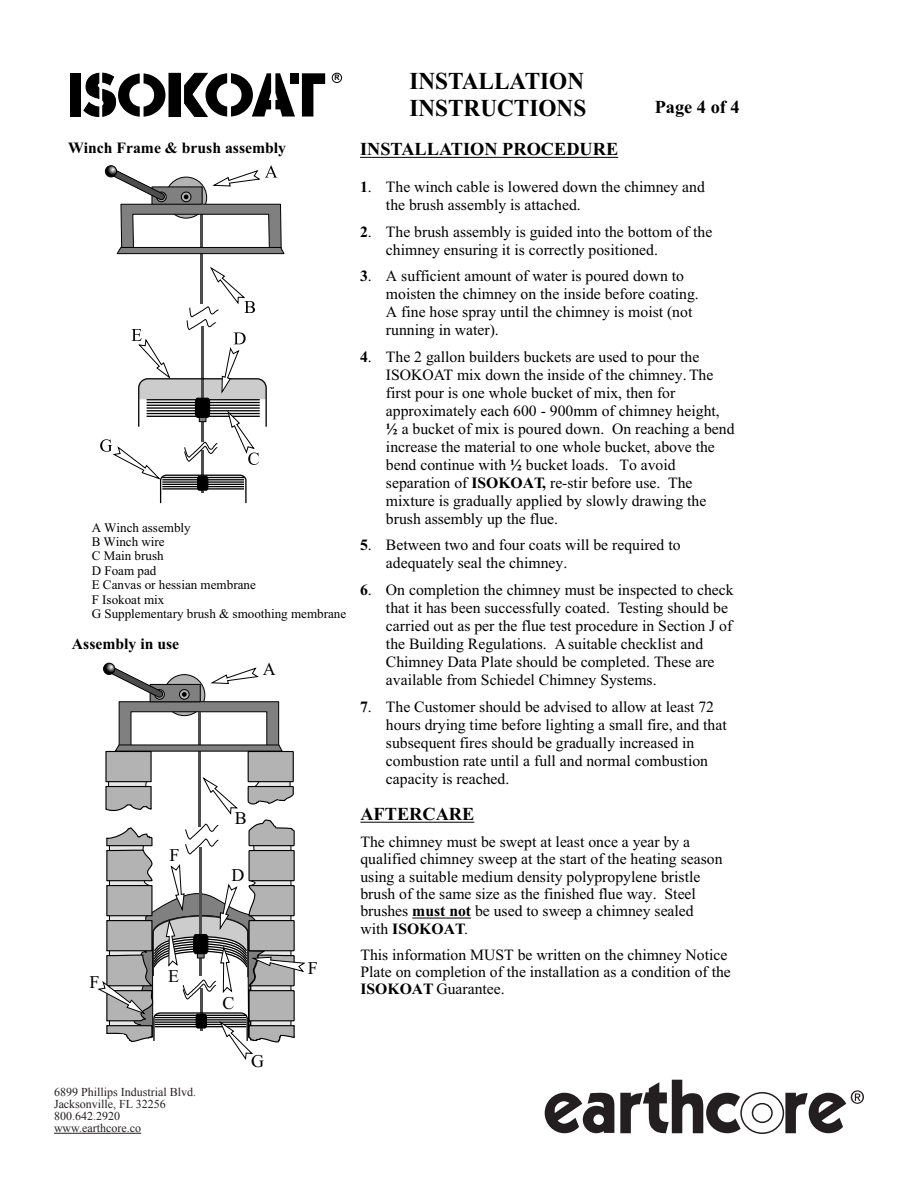
<style>
.page{position:relative;width:918px;height:1188px;background:#fff}
.page>*{position:absolute;margin:0;border:0;box-sizing:border-box;transform-origin:0 0}
.t1{font:700 60.6px "Futura Md BT";color:#000;scale:.91 1}
.t2{font:700 24.3px/27px "Times New Roman";color:#000;scale:.96 1}
.t3{font:700 18.3px "Times New Roman";color:#000}
.t4{font:18px "Times New Roman";color:#000}
.t5{font:15.75px/18px "Times New Roman";color:#000}
.t6{font:700 15.75px "Times New Roman";color:#000}
.t7{font:13.05px/14.5px "Times New Roman";color:#000}
.t8{font:700 13.05px "Times New Roman";color:#000}
.t9{font:12px "Times New Roman";color:#231f20}
.t10{font:700 7.65px "Arial";color:#000;scale:.93 1}
.s1{font-weight:700}
</style>
<div class="page">
<hr style="left:360px;top:157px;width:258px;height:1px;background:#000">
<hr style="left:360px;top:822px;width:114px;height:1px;background:#000">
<hr style="left:412px;top:918px;width:59px;height:1px;background:#000">
<hr style="left:201px;top:214px;width:2px;height:90px;background:#4d4d4d">
<svg style="left:105px;top:165px;width:180px;height:89px"></svg>
<svg style="left:100px;top:267px;width:167px;height:237px"></svg>
<svg style="left:98px;top:663px;width:207px;height:397px"></svg>
<div style="left:332px;top:73px;width:10px;height:10px;border:1px solid #000;border-radius:50%"></div>
<div style="left:169px;top:73px;width:11px;height:44px;background:#000"></div>
<svg style="left:84px;top:73px;width:81px;height:44px"></svg>
<div style="left:290px;top:73px;width:8px;height:11px;background:#000"></div>
<svg style="left:302px;top:73px;width:23px;height:44px"></svg>
<svg style="left:184px;top:73px;width:111px;height:44px"></svg>
<svg style="left:544px;top:1080px;width:320px;height:54px"></svg>
<hr style="left:54px;top:1133px;width:87px;height:1px;background:#231f20">
<p class="t1" style="left:65px;top:56px;width:23px">I</p>
<p class="t6" style="left:68px;top:137px;width:219px">Winch Frame &amp; brush assembly</p>
<p class="t10" style="left:334px;top:73px;width:7px">R</p>
<p class="t7" style="left:92px;top:521px;width:256px">A Winch assembly<br>B Winch wire<br>C Main brush<br>D Foam pad<br>E Canvas or hessian membrane<br>F Isokoat mix<br>G Supplementary brush &amp; smoothing membrane</p>
<p class="t6" style="left:72px;top:633px;width:109px">Assembly in use</p>
<p class="t4" style="left:263px;top:657px;width:14px">A</p>
<p class="t4" style="left:89px;top:970px;width:11px">F</p>
<p class="t4" style="left:170px;top:843px;width:11px">F</p>
<p class="t4" style="left:168px;top:964px;width:12px">E</p>
<p class="t4" style="left:235px;top:806px;width:13px">B</p>
<p class="t4" style="left:232px;top:863px;width:14px">D</p>
<p class="t4" style="left:222px;top:991px;width:13px">C</p>
<p class="t4" style="left:308px;top:956px;width:11px">F</p>
<p class="t2" style="left:409px;top:70px;width:186px">INSTALLATION<br>INSTRUCTIONS</p>
<p class="t3" style="left:655px;top:94px;width:86px">Page 4 of 4</p>
<p class="t3" style="left:360px;top:137px;width:260px">INSTALLATION PROCEDURE</p>
<p class="t5" style="left:386px;top:179px;width:320px;text-indent:-26px"><span class="s1">1</span>. The winch cable is lowered down the chimney and the brush assembly is attached.</p>
<p class="t5" style="left:386px;top:224px;width:328px;text-indent:-26px"><span class="s1">2</span>. The brush assembly is guided into the bottom of the chimney ensuring it is correctly positioned.</p>
<p class="t5" style="left:386px;top:268px;width:314px;text-indent:-26px"><span class="s1">3</span>. A sufficient amount of water is poured down to moisten the chimney on the inside before coating.<br>A fine hose spray until the chimney is moist (not running in water).</p>
<p class="t5" style="left:386px;top:349px;width:350px;text-indent:-26px"><span class="s1">4</span>. The 2 gallon builders buckets are used to pour the ISOKOAT mix down the inside of the chimney. The first pour is one whole bucket of mix, then for approximately each 600 - 900mm of chimney height, <span class="s1">½</span> a bucket of mix is poured down. On reaching a bend increase the material to one whole bucket, above the bend continue with <span class="s1">½</span> bucket loads. To avoid separation of <span class="s1">ISOKOAT,</span> re-stir before use. The mixture is gradually applied by slowly drawing the brush assembly up the flue.</p>
<p class="t5" style="left:386px;top:538px;width:296px;text-indent:-26px"><span class="s1">5</span>. Between two and four coats will be required to adequately seal the chimney.</p>
<p class="t5" style="left:386px;top:582px;width:349px;text-indent:-26px"><span class="s1">6</span>. On completion the chimney must be inspected to check that it has been successfully coated. Testing should be carried out as per the flue test procedure in Section J of the Building Regulations. A suitable checklist and Chimney Data Plate should be completed. These are available from Schiedel Chimney Systems.</p>
<p class="t5" style="left:386px;top:699px;width:342px;text-indent:-26px"><span class="s1">7</span>. The Customer should be advised to allow at least 72 hours drying time before lighting a small fire, and that subsequent fires should be gradually increased in combustion rate until a full and normal combustion capacity is reached.</p>
<p class="t3" style="left:360px;top:802px;width:115px">AFTERCARE</p>
<p class="t5" style="left:360px;top:834px;width:364px;line-height:17.4px">The chimney must be swept at least once a year by a qualified chimney sweep at the start of the heating season using a suitable medium density polypropylene bristle brush of the same size as the finished flue way. Steel brushes <span class="s1">must not</span> be used to sweep a chimney sealed with <span class="s1">ISOKOAT</span>.</p>
<p class="t5" style="left:360px;top:947px;width:372px;line-height:17.4px">This information MUST be written on the chimney Notice<br>Plate on completion of the installation as a condition of the<br><span class="s1">ISOKOAT</span> Guarantee.</p>
<p class="t8" style="left:69px;top:1077px;width:150px">Schiedel Chimney Systems</p>
<p class="t9" style="left:54px;top:1084px;width:144px">6899 Phillips Industrial Blvd.</p>
<p class="t9" style="left:54px;top:1096px;width:113px">Jacksonville, FL 32256</p>
<p class="t9" style="left:54px;top:1108px;width:67px">800.642.2920</p>
<p class="t9" style="left:54px;top:1120px;width:89px">www.earthcore.co</p>
<p class="t4" style="left:251px;top:1049px;width:14px">G</p>
</div>
